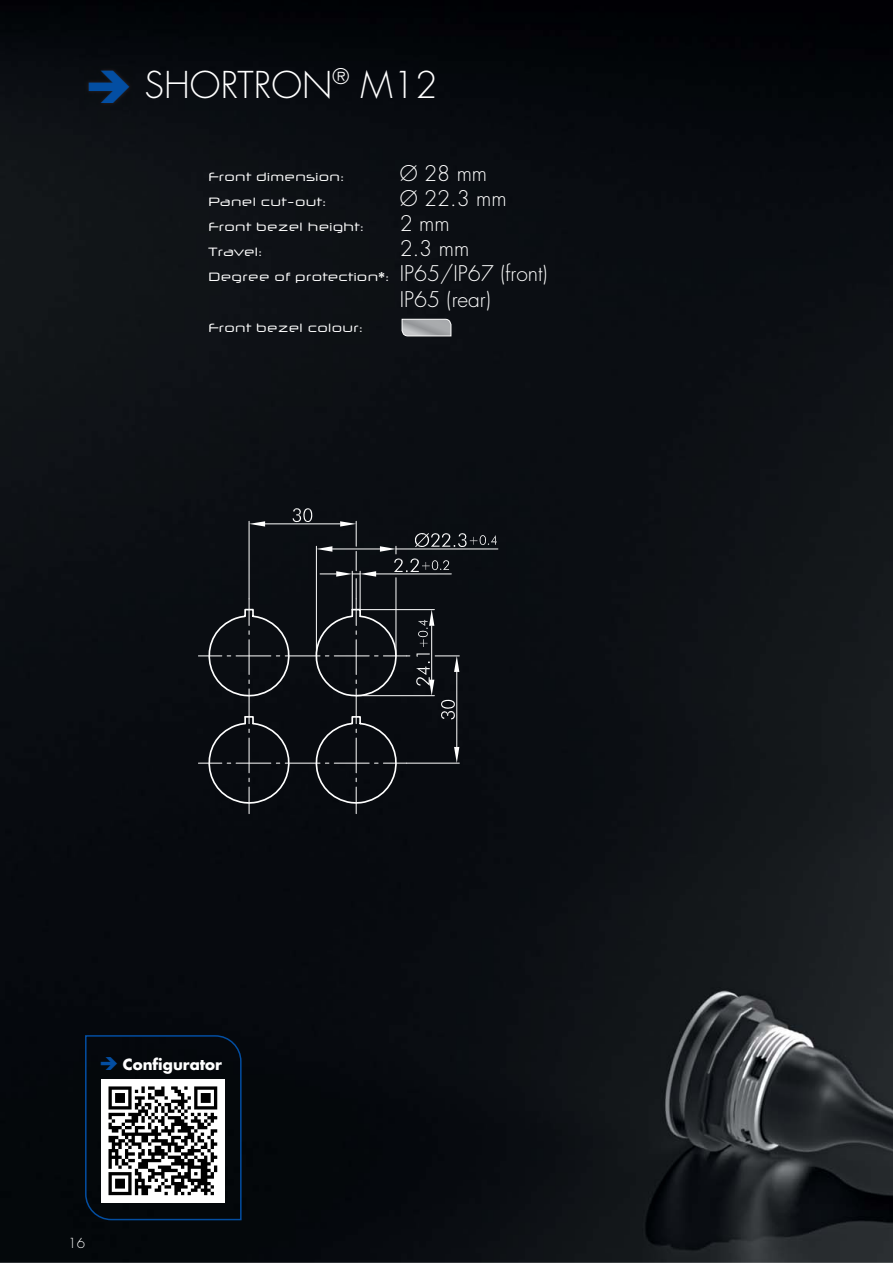
<style>
.page{position:relative;width:893px;height:1263px;background:#fff}
.page>*{position:absolute;margin:0;border:0;box-sizing:border-box;transform-origin:0 0}
.t1{font:300 36px "Futura Std";color:#fff}
.t2{font:300 21px "Futura Std";color:#fff}
.t3{font:700 15px "Futura Std";color:#fff}
.t4{font:300 13.5px "Futura Std";color:#fff}
.t5{font:12px "Neuropol X";color:#fff}
.s1{font-family:"Futura Std";font-weight:300;font-size:21px}
</style>
<div class="page">
<img style="left:0;top:0;width:893px;height:1263px">
<img style="left:85px;top:67px;width:47px;height:39px">
<hr style="left:396px;top:549px;width:102px;height:1px;background:#fff">
<svg style="left:196px;top:508px;width:301px;height:306px;background:#15181d"></svg>
<svg style="left:402px;top:319px;width:49px;height:17px"></svg>
<svg style="left:89px;top:70px;width:40px;height:33px"></svg>
<svg style="left:84px;top:1034px;width:158px;height:187px"></svg>
<h1 class="t1" style="left:145px;top:68px;width:294px">SHORTRON<sup>®</sup> M12</h1>
<p class="t5" style="left:208px;top:173px;width:137px">Front dimension:</p>
<h2 class="t2" style="left:400px;top:163px;width:89px">Ø 28 mm</h2>
<p class="t5" style="left:208px;top:198px;width:119px">Panel cut-out:</p>
<h2 class="t2" style="left:400px;top:188px;width:108px">Ø 22.3 mm</h2>
<p class="t5" style="left:208px;top:223px;width:157px">Front bezel height:</p>
<h2 class="t2" style="left:400px;top:213px;width:51px">2 mm</h2>
<p class="t5" style="left:208px;top:249px;width:55px">Travel:</p>
<h2 class="t2" style="left:400px;top:239px;width:71px">2.3 mm</h2>
<p class="t5" style="left:208px;top:274px;width:341px">Degree of protection*: <span class="s1">IP65/IP67 (front)</span></p>
<h2 class="t2" style="left:400px;top:289px;width:93px">IP65 (rear)</h2>
<p class="t5" style="left:208px;top:324px;width:156px">Front bezel colour:</p>
<p class="t3" style="left:123px;top:1057px;width:101px">Configurator</p>
<p class="t4" style="left:68px;top:1237px;width:18px">16</p>
</div>
